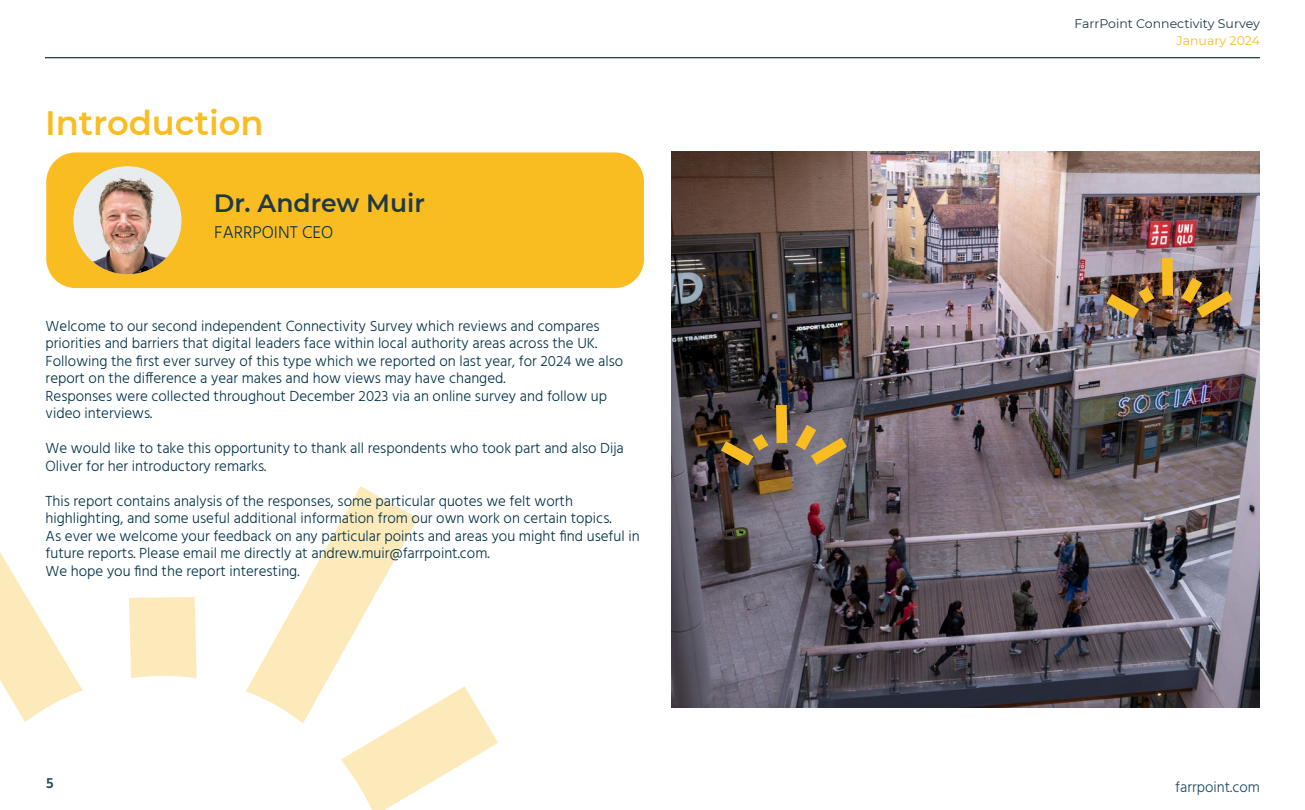
<style>
.page{position:relative;width:1305px;height:810px;background:#fff}
.page>*{position:absolute;margin:0;border:0;box-sizing:border-box;transform-origin:0 0}
.t1{font:600 33.75px "Montserrat";color:#fabd21}
.t2{font:600 25px "Montserrat";color:#1e3946}
.t3{font:300 17.5px "Hind";color:#003149}
.t4{font:300 15px/17.5px "Hind";color:#003149}
.t5{font:300 15px "Hind";color:#1d485f}
.t6{font:600 15px "Hind";color:#1d485f}
.t7{font:12.5px "Montserrat";color:#1e3946}
.t8{font:12.5px "Montserrat";color:#fabd21}
</style>
<div class="page">
<hr style="left:45px;top:57px;width:1215px;height:1px;background:#1e3946">
<svg style="left:0;top:552px;width:83px;height:170px"></svg>
<svg style="left:129px;top:597px;width:68px;height:81px;background:#fdebbd"></svg>
<svg style="left:246px;top:486px;width:252px;height:324px"></svg>
<div style="left:46px;top:152px;width:599px;height:137px;background:#fabd21;border-radius:30px"></div>
<div style="left:45px;top:151px;width:600px;height:138px;border:1px solid #fff;border-radius:30px"></div>
<img style="left:74px;top:166px;width:107px;height:108px;border-radius:54px">
<img style="left:672px;top:151px;width:588px;height:556px">
<svg style="left:721px;top:434px;width:48px;height:32px;background:#846a3b"></svg>
<svg style="left:776px;top:405px;width:11px;height:38px"></svg>
<svg style="left:795px;top:425px;width:52px;height:40px;background:#9f8964"></svg>
<svg style="left:1107px;top:287px;width:47px;height:31px"></svg>
<svg style="left:1162px;top:258px;width:11px;height:38px"></svg>
<img style="left:1181px;top:278px;width:52px;height:40px">
<h1 class="t1" style="left:45px;top:99px;width:220px">Introduction</h1>
<h2 class="t2" style="left:214px;top:186px;width:213px">Dr. Andrew Muir</h2>
<p class="t3" style="left:214px;top:221px;width:121px">FARRPOINT CEO</p>
<p class="t4" style="left:46px;top:318px;width:579px">Welcome to our second independent Connectivity Survey which reviews and compares priorities and barriers that digital leaders face within local authority areas across the UK.<br>Following the first ever survey of this type which we reported on last year, for 2024 we also report on the difference a year makes and how views may have changed.<br>Responses were collected throughout December 2023 via an online survey and follow up video interviews.</p>
<p class="t4" style="left:46px;top:440px;width:580px">We would like to take this opportunity to thank all respondents who took part and also Dija<br>Oliver for her introductory remarks.</p>
<p class="t4" style="left:46px;top:493px;width:596px">This report contains analysis of the responses, some particular quotes we felt worth highlighting, and some useful additional information from our own work on certain topics.<br>As ever we welcome your feedback on any particular points and areas you might find useful in future reports. Please email me directly at andrew.muir@farrpoint.com.<br>We hope you find the report interesting.</p>
<p class="t6" style="left:46px;top:773px;width:9px">5</p>
<p class="t7" style="left:1075px;top:15px;width:187px">FarrPoint Connectivity Survey</p>
<p class="t8" style="left:1176px;top:32px;width:85px">January 2024</p>
<p class="t5" style="left:1175px;top:777px;width:86px">farrpoint.com</p>
</div>
